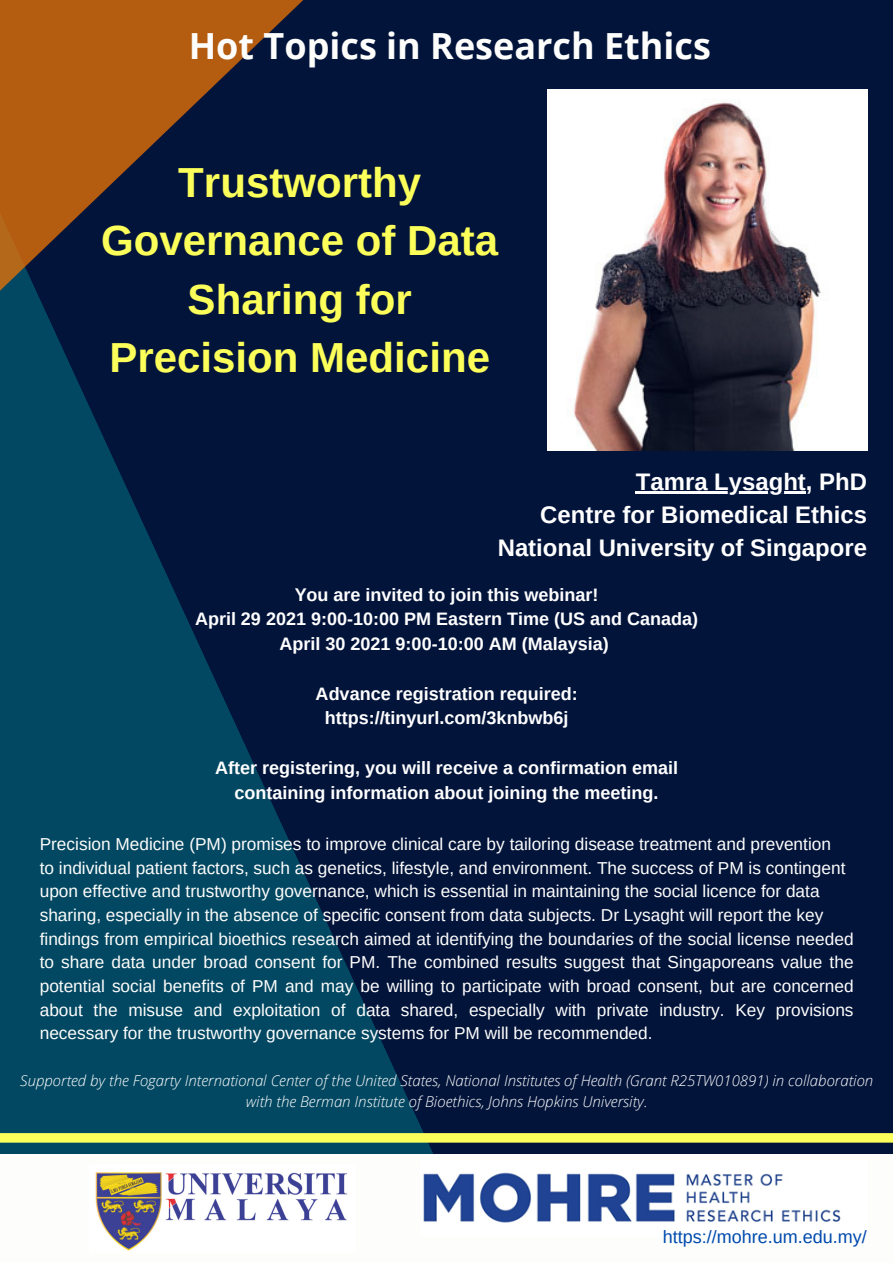
<style>
.page{position:relative;width:893px;height:1263px;background:#03143b}
.page>*{position:absolute;margin:0;border:0;box-sizing:border-box;transform-origin:0 0}
.t1{font:700 42px/58.5px "Arimo";color:#fcff59;text-align:center}
.t2{font:700 36px "Open Sans";color:#fdfdfc}
.t3{font:700 23.92px "Arimo";color:#fff}
.t4{font:700 18px "Arimo";color:#fff}
.t5{font:18px "Arimo";color:#004aad}
.t6{font:17.25px/23.6px "Arimo";color:#fdfdfc;text-align:justify}
.t7{font:italic 300 15px/20.9px "Open Sans";color:#fff;text-align:center}
</style>
<div class="page">
<svg style="left:0;top:397px;width:481px;height:757px;fill:#034862"></svg>
<div style="left:0;top:1154px;width:893px;height:109px;background:#fdfdfc"></div>
<img style="left:95px;top:1172px;width:252px;height:79px">
<img style="left:423px;top:1172px;width:418px;height:51px">
<svg style="left:0;top:1133px;width:893px;height:9px;background:#f9fc58"></svg>
<svg style="left:0;top:0;width:303px;height:397px"></svg>
<img style="left:548px;top:89px;width:319px;height:362px">
<hr style="left:636px;top:491px;width:170px;height:2px;background:#fff">
<p class="t2" style="left:189px;top:20px;width:524px">Hot Topics in Research Ethics</p>
<p class="t1" style="left:101px;top:153px;width:398px">Trustworthy<br>Governance of Data<br>Sharing for<br>Precision Medicine</p>
<p class="t3" style="left:636px;top:468px;width:233px">Tamra Lysaght, PhD</p>
<p class="t3" style="left:540px;top:501px;width:328px">Centre for Biomedical Ethics</p>
<p class="t3" style="left:498px;top:534px;width:371px">National University of Singapore</p>
<p class="t4" style="left:295px;top:584px;width:305px">You are invited to join this webinar!</p>
<p class="t4" style="left:195px;top:609px;width:504px">April 29 2021 9:00-10:00 PM Eastern Time (US and Canada)</p>
<p class="t4" style="left:279px;top:634px;width:331px">April 30 2021 9:00-10:00 AM (Malaysia)</p>
<p class="t4" style="left:316px;top:683px;width:263px">Advance registration required:</p>
<p class="t4" style="left:325px;top:708px;width:245px">https://tinyurl.com/3knbwb6j</p>
<p class="t4" style="left:215px;top:758px;width:464px">After registering, you will receive a confirmation email</p>
<p class="t4" style="left:235px;top:782px;width:425px">containing information about joining the meeting.</p>
<p class="t6" style="left:40px;top:832px;width:793px">Precision Medicine (PM) promises to improve clinical care by tailoring disease treatment and prevention</p>
<p class="t6" style="left:40px;top:856px;width:807px">to individual patient factors, such as genetics, lifestyle, and environment. The success of PM is contingent</p>
<p class="t6" style="left:40px;top:879px;width:781px">upon effective and trustworthy governance, which is essential in maintaining the social licence for data</p>
<p class="t6" style="left:40px;top:903px;width:785px">sharing, especially in the absence of specific consent from data subjects. Dr Lysaght will report the key</p>
<p class="t6" style="left:40px;top:927px;width:815px">findings from empirical bioethics research aimed at identifying the boundaries of the social license needed to share data under broad consent for PM. The combined results suggest that Singaporeans value the potential social benefits of PM and may be willing to participate with broad consent, but are concerned about the misuse and exploitation of data shared, especially with private industry. Key provisions necessary for the trustworthy governance systems for PM will be recommended.</p>
<p class="t7" style="left:20px;top:1070px;width:854px">Supported by the Fogarty International Center of the United States, National Institutes of Health (Grant R25TW010891) in collaboration with the Berman Institute of Bioethics, Johns Hopkins University.</p>
<p class="t5" style="left:663px;top:1226px;width:206px">https://mohre.um.edu.my/</p>
</div>
